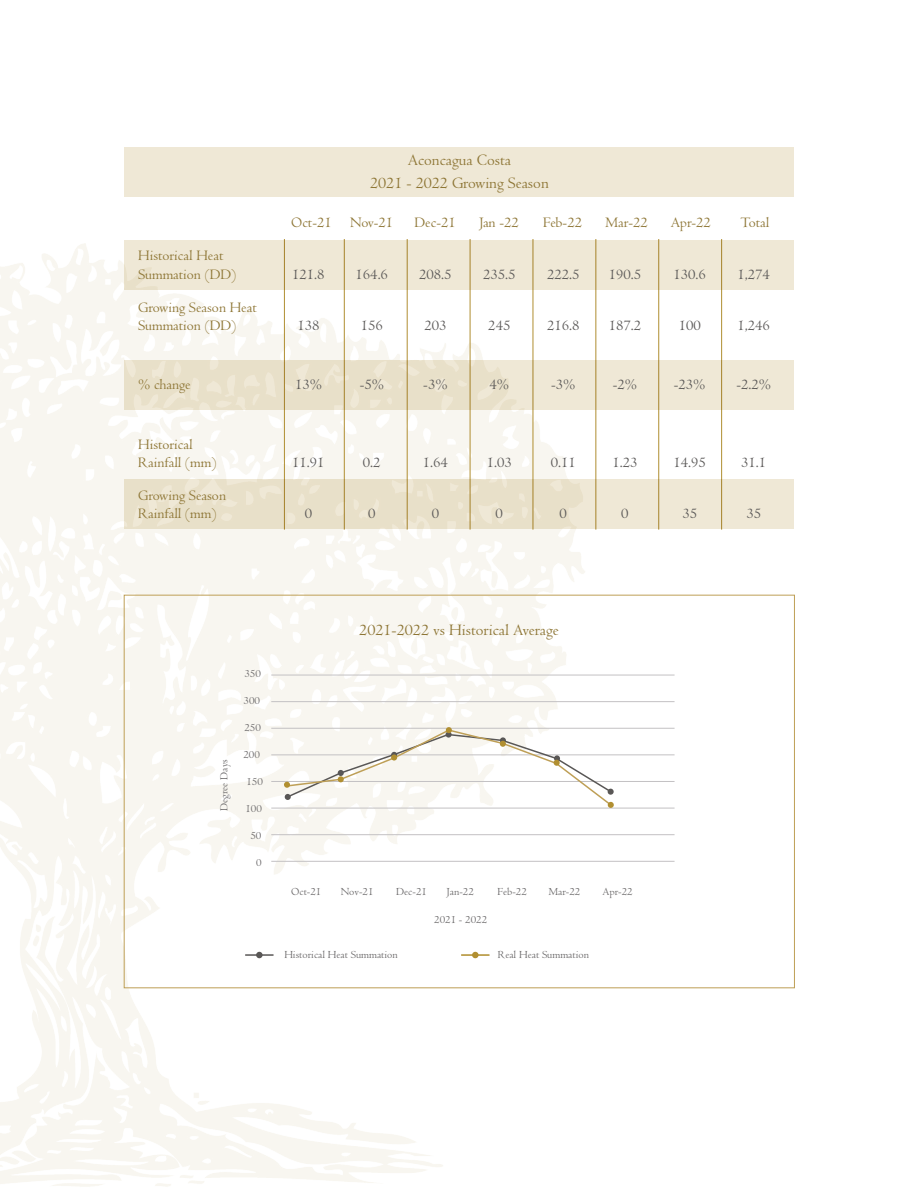
<style>
.page{position:relative;width:918px;height:1188px;background:#fff}
.page>*{position:absolute;margin:0;border:0;box-sizing:border-box;transform-origin:0 0}
.t1{font:16.5px/22.5px "Centaur";color:#8d7534;text-align:center}
.t2{font:15px/18px "Centaur";color:#8d7534}
.t3{font:15px "Centaur";color:#595756}
.t4{font:11.25px "Centaur";color:#6a6869}
</style>
<div class="page">
<hr style="left:344px;top:239px;width:1px;height:291px;background:#b08e31">
<hr style="left:407px;top:239px;width:1px;height:291px;background:#b08e31">
<hr style="left:470px;top:239px;width:1px;height:291px;background:#b08e31">
<hr style="left:284px;top:239px;width:1px;height:291px;background:#b08e31">
<hr style="left:595px;top:239px;width:1px;height:291px;background:#b08e31">
<hr style="left:658px;top:239px;width:1px;height:291px;background:#b08e31">
<hr style="left:721px;top:239px;width:1px;height:291px;background:#b08e31">
<hr style="left:533px;top:239px;width:1px;height:291px;background:#b08e31">
<div style="left:124px;top:147px;width:670px;height:49px;background:#efe8d6"></div>
<div style="left:124px;top:240px;width:670px;height:49px;background:#efe8d6"></div>
<div style="left:124px;top:360px;width:670px;height:50px;background:linear-gradient(to bottom,#ebe3ce,#ebe3ce)"></div>
<div style="left:124px;top:479px;width:670px;height:50px;background:linear-gradient(to bottom,#eae2cd,#eae2cc)"></div>
<hr style="left:461px;top:954px;width:29px;height:2px;background:#b18f31">
<hr style="left:245px;top:954px;width:29px;height:2px;background:#595756">
<div style="left:256px;top:952px;width:7px;height:6px;background:#595756;border-radius:50%"></div>
<div style="left:472px;top:952px;width:7px;height:6px;background:#b18f31;border-radius:50%"></div>
<hr style="left:271px;top:675px;width:404px;height:1px;background:#c3c1c3">
<hr style="left:271px;top:701px;width:404px;height:1px;background:#c3c1c3">
<hr style="left:271px;top:728px;width:404px;height:1px;background:#c3c1c3">
<hr style="left:271px;top:755px;width:404px;height:1px;background:#c3c1c3">
<hr style="left:271px;top:781px;width:404px;height:1px;background:#c3c1c3">
<hr style="left:271px;top:808px;width:404px;height:1px;background:#c3c1c3">
<hr style="left:271px;top:834px;width:404px;height:1px;background:#c3c1c3">
<hr style="left:271px;top:861px;width:404px;height:1px;background:#c3c1c3">
<svg style="left:284px;top:727px;width:330px;height:81px"></svg>
<p class="t2" style="left:138px;top:246px;width:100px;line-height:19.5px">Historical Heat<br>Summation (DD)</p>
<p class="t2" style="left:138px;top:299px;width:120px">Growing Season Heat<br>Summation (DD)</p>
<p class="t1" style="left:370px;top:149px;width:180px">Aconcagua Costa<br>2021 - 2022 Growing Season</p>
<p class="t2" style="left:291px;top:213px;width:103px">Oct-21 Nov-21</p>
<p class="t2" style="left:415px;top:213px;width:43px">Dec-21</p>
<p class="t2" style="left:479px;top:213px;width:41px">Jan -22</p>
<p class="t2" style="left:543px;top:213px;width:40px">Feb-22</p>
<p class="t2" style="left:605px;top:213px;width:44px">Mar-22</p>
<p class="t2" style="left:671px;top:213px;width:42px">Apr-22</p>
<p class="t2" style="left:741px;top:213px;width:30px">Total</p>
<p class="t3" style="left:292px;top:266px;width:34px">121.8</p>
<p class="t3" style="left:356px;top:266px;width:34px">164.6</p>
<p class="t3" style="left:419px;top:266px;width:34px">208.5</p>
<p class="t3" style="left:483px;top:266px;width:34px">235.5</p>
<p class="t3" style="left:547px;top:266px;width:34px">222.5</p>
<p class="t3" style="left:609px;top:266px;width:34px">190.5</p>
<p class="t3" style="left:674px;top:266px;width:34px">130.6</p>
<p class="t3" style="left:738px;top:266px;width:34px">1,274</p>
<p class="t3" style="left:297px;top:317px;width:24px">138</p>
<p class="t3" style="left:361px;top:317px;width:24px">156</p>
<p class="t3" style="left:424px;top:317px;width:24px">203</p>
<p class="t3" style="left:488px;top:317px;width:24px">245</p>
<p class="t3" style="left:547px;top:317px;width:34px">216.8</p>
<p class="t3" style="left:609px;top:317px;width:34px">187.2</p>
<p class="t3" style="left:679px;top:317px;width:24px">100</p>
<p class="t3" style="left:738px;top:317px;width:34px">1,246</p>
<p class="t2" style="left:138px;top:375px;width:54px">% change</p>
<p class="t3" style="left:295px;top:376px;width:28px">13%</p>
<p class="t3" style="left:360px;top:376px;width:26px">-5%</p>
<p class="t3" style="left:423px;top:376px;width:26px">-3%</p>
<p class="t3" style="left:490px;top:376px;width:21px">4%</p>
<p class="t3" style="left:551px;top:376px;width:26px">-3%</p>
<p class="t3" style="left:613px;top:376px;width:26px">-2%</p>
<p class="t3" style="left:674px;top:376px;width:33px">-23%</p>
<p class="t3" style="left:736px;top:376px;width:36px">-2.2%</p>
<p class="t2" style="left:138px;top:435px;width:80px">Historical<br>Rainfall (mm)</p>
<p class="t2" style="left:138px;top:486px;width:89px">Growing Season<br>Rainfall (mm)</p>
<p class="t3" style="left:292px;top:454px;width:34px">11.91</p>
<p class="t3" style="left:363px;top:454px;width:19px">0.2</p>
<p class="t3" style="left:423px;top:454px;width:27px">1.64</p>
<p class="t3" style="left:487px;top:454px;width:27px">1.03</p>
<p class="t3" style="left:551px;top:454px;width:27px">0.11</p>
<p class="t3" style="left:612px;top:454px;width:27px">1.23</p>
<p class="t3" style="left:674px;top:454px;width:34px">14.95</p>
<p class="t3" style="left:741px;top:454px;width:27px">31.1</p>
<p class="t3" style="left:305px;top:505px;width:9px">0</p>
<p class="t3" style="left:368px;top:505px;width:9px">0</p>
<p class="t3" style="left:432px;top:505px;width:9px">0</p>
<p class="t3" style="left:496px;top:505px;width:9px">0</p>
<p class="t3" style="left:560px;top:505px;width:9px">0</p>
<p class="t3" style="left:621px;top:505px;width:9px">0</p>
<p class="t3" style="left:682px;top:505px;width:16px">35</p>
<p class="t3" style="left:746px;top:505px;width:16px">35</p>
<p class="t4" style="left:218px;top:811px;width:53px;rotate:-90deg">Degree Days</p>
<p class="t4" style="left:244px;top:667px;width:18px">350</p>
<p class="t4" style="left:244px;top:694px;width:18px">300</p>
<p class="t4" style="left:244px;top:721px;width:18px">250</p>
<p class="t4" style="left:243px;top:748px;width:18px">200</p>
<p class="t4" style="left:246px;top:775px;width:18px">150</p>
<p class="t4" style="left:245px;top:802px;width:18px">100</p>
<p class="t4" style="left:250px;top:829px;width:12px">50</p>
<p class="t4" style="left:256px;top:856px;width:7px">0</p>
<p class="t1" style="left:359px;top:619px;width:201px">2021-2022 vs Historical Average</p>
<p class="t4" style="left:291px;top:885px;width:32px">Oct-21</p>
<p class="t4" style="left:341px;top:885px;width:34px">Nov-21</p>
<p class="t4" style="left:396px;top:885px;width:32px">Dec-21</p>
<p class="t4" style="left:446px;top:885px;width:29px">Jan-22</p>
<p class="t4" style="left:497px;top:885px;width:31px">Feb-22</p>
<p class="t4" style="left:548px;top:885px;width:33px">Mar-22</p>
<p class="t4" style="left:602px;top:885px;width:32px">Apr-22</p>
<p class="t4" style="left:434px;top:914px;width:54px">2021 - 2022</p>
<p class="t4" style="left:284px;top:948px;width:115px">Historical Heat Summation</p>
<p class="t4" style="left:498px;top:948px;width:93px">Real Heat Summation</p>
</div>
